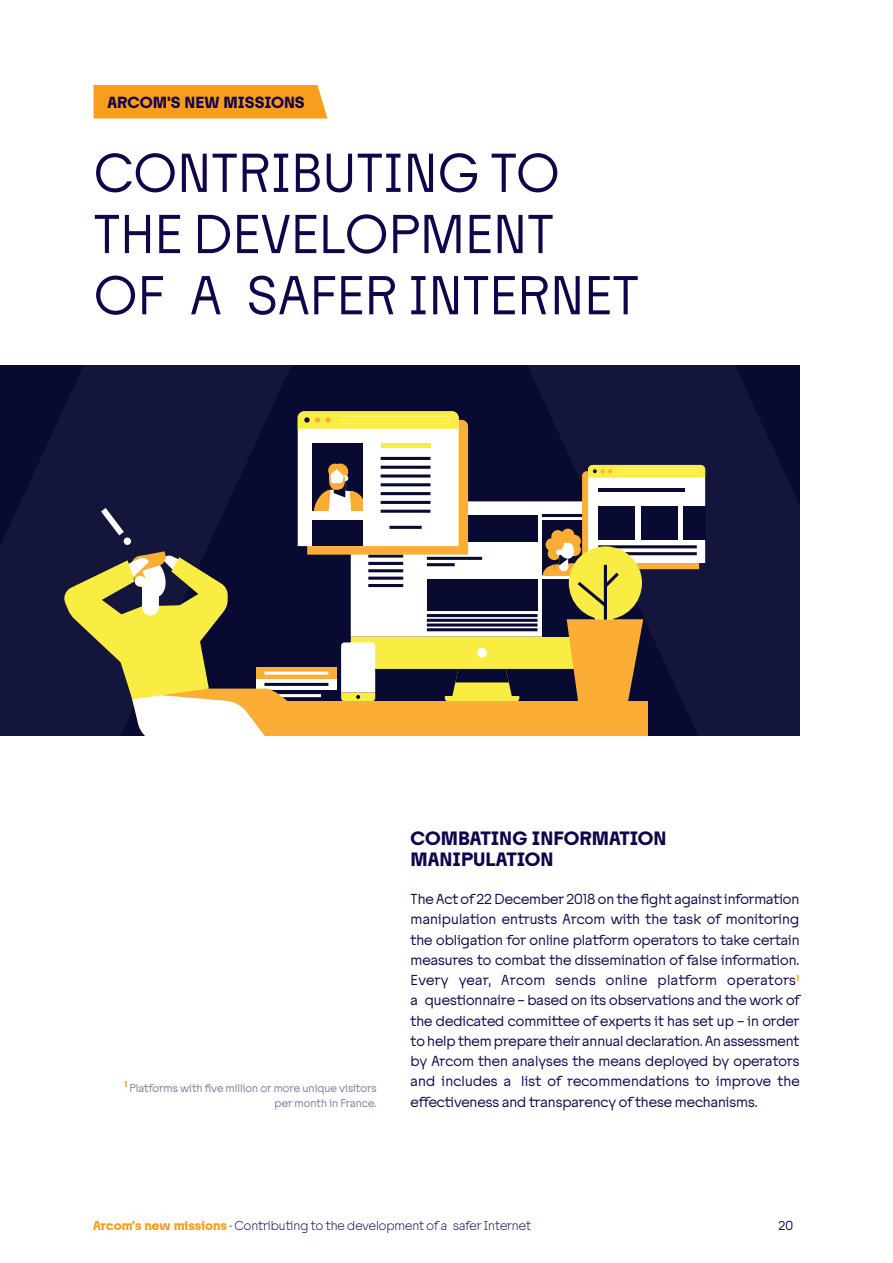
<style>
.page{position:relative;width:893px;height:1263px;background:#fff}
.page>*{position:absolute;margin:0;border:0;box-sizing:border-box;transform-origin:0 0}
.t1{font:51px/61.2px "Tosh";color:#12044b}
.t2{font:700 18px/21px "Tosh";color:#12044b}
.t3{font:700 15px "Tosh";color:#12044b}
.t4{font:13.5px/20.2px "Tosh";color:#12044b;text-align:justify}
.t5{font:300 12px "Tosh";color:#12044b}
.t6{font:12px "Tosh";color:#12044b}
.t7{font:10.5px/14.7px "Tosh";color:#807b9f;text-align:right}
.s1{font-weight:700;color:#f99d1c}
</style>
<div class="page">
<svg style="left:0;top:365px;width:799px;height:371px;background:#111238"></svg>
<svg style="left:63px;top:411px;width:642px;height:325px"></svg>
<svg style="left:94px;top:85px;width:233px;height:34px;background:#f9a023"></svg>
<p class="t3" style="left:108px;top:91px;width:199px">ARCOM'S NEW MISSIONS</p>
<h1 class="t1" style="left:94px;top:143px;width:547px">CONTRIBUTING TO<br>THE DEVELOPMENT<br>OF A SAFER INTERNET</h1>
<p class="t7" style="left:124px;top:1081px;width:254px"><sup>1</sup> Platforms with five million or more unique visitors per month in France.</p>
<h2 class="t2" style="left:411px;top:828px;width:257px">COMBATING INFORMATION<br>MANIPULATION</h2>
<p class="t4" style="left:411px;top:889px;width:390px">The Act of 22 December 2018 on the fight against information manipulation entrusts Arcom with the task of monitoring the obligation for online platform operators to take certain measures to combat the dissemination of false information.<br>Every year, Arcom sends online platform operators<sup>1 </sup>a questionnaire – based on its observations and the work of the dedicated committee of experts it has set up – in order to help them prepare their annual declaration. An assessment by Arcom then analyses the means deployed by operators and includes a list of recommendations to improve the effectiveness and transparency of these mechanisms.</p>
<p class="t5" style="left:93px;top:1217px;width:439px"><span class="s1">Arcom's new missions</span> - Contributing to the development of a safer Internet</p>
<p class="t6" style="left:778px;top:1217px;width:16px">20</p>
</div>
